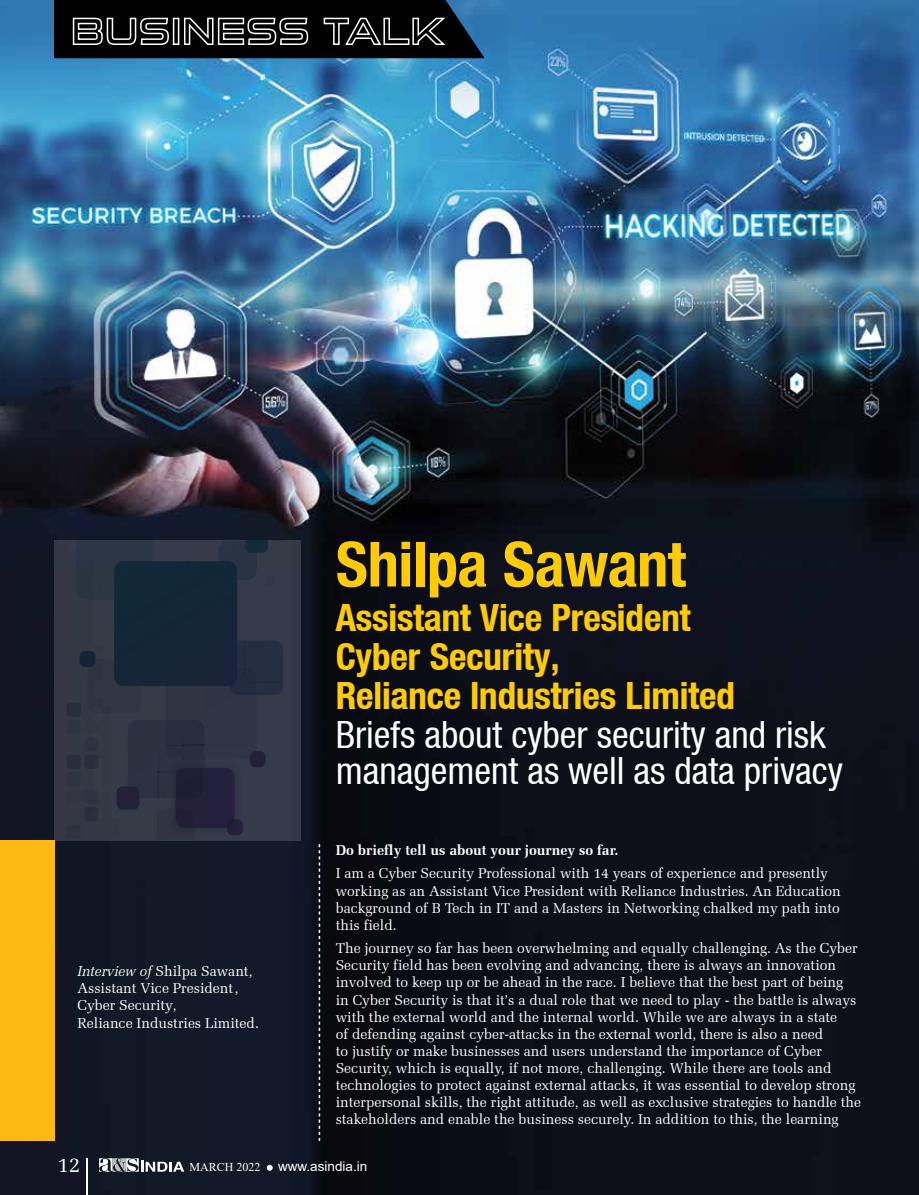
<style>
.page{position:relative;width:919px;height:1195px;background:#fff}
.page>*{position:absolute;margin:0;border:0;box-sizing:border-box;transform-origin:0 0}
.t1{font:62.25px "Heavenetica Cond 7 Bold SH";color:#ffcb05}
.t2{font:37.5px/38.2px "Heavenetica Cond 7 Bold SH";color:#ffcb05}
.t3{font:21px "Zapf Elliptical 711 BT";color:#fff}
.t4{font:14.25px/17.1px "Zapf Elliptical 711 BT";color:#fff}
.t5{font:13.5px "Arial";color:#fff}
.t6{font:12px "Times New Roman";color:#fff}
.s1{font-style:italic}
.s2{font-family:"Heavenetica Cond 5 SH";color:#fff}
.s3{font-weight:700}
</style>
<div class="page">
<img style="left:0;top:0;width:918px;height:1195px">
<svg style="left:54px;top:540px;width:247px;height:300px"></svg>
<svg style="left:54px;top:0;width:430px;height:58px"></svg>
<div style="left:0;top:840px;width:54px;height:300px;background:#fdb913"></div>
<svg style="left:318px;top:844px;width:2px;height:297px"></svg>
<svg style="left:99px;top:1158px;width:85px;height:14px"></svg>
<svg style="left:267px;top:1165px;width:6px;height:6px"></svg>
<hr style="left:87px;top:1158px;width:1px;height:37px;background:#fff">
<p class="t4" style="left:77px;top:963px;width:183px"><span class="s1">Interview of</span> Shilpa Sawant,<br>Assistant Vice President,<br>Cyber Security,<br>Reliance Industries Limited.</p>
<p class="t1" style="left:335px;top:524px;width:351px">Shilpa Sawant</p>
<p class="t2" style="left:335px;top:597px;width:509px">Assistant Vice President<br>Cyber Security,<br>Reliance Industries Limited<br><span class="s2">Briefs about cyber security and risk management as well as data privacy</span></p>
<p class="t4" style="left:335px;top:838px;width:493px;line-height:23.5px"><span class="s3">Do briefly tell us about your journey so far.<br></span>I am a Cyber Security Professional with 14 years of experience and presently</p>
<p class="t4" style="left:335px;top:882px;width:506px;text-align:justify">working as an Assistant Vice President with Reliance Industries. An Education background of B Tech in IT and a Masters in Networking chalked my path into this field.</p>
<p class="t4" style="left:335px;top:940px;width:527px">The journey so far has been overwhelming and equally challenging. As the Cyber Security field has been evolving and advancing, there is always an innovation involved to keep up or be ahead in the race. I believe that the best part of being<br>in Cyber Security is that it’s a dual role that we need to play - the battle is always with the external world and the internal world. While we are always in a state<br>of defending against cyber-attacks in the external world, there is also a need<br>to justify or make businesses and users understand the importance of Cyber Security, which is equally, if not more, challenging. While there are tools and technologies to protect against external attacks, it was essential to develop strong interpersonal skills, the right attitude, as well as exclusive strategies to handle the stakeholders and enable the business securely. In addition to this, the learning</p>
<p class="t3" style="left:57px;top:1152px;width:25px">12</p>
<p class="t6" style="left:189px;top:1159px;width:73px">MARCH 2022</p>
<p class="t5" style="left:278px;top:1157px;width:91px">www.asindia.in</p>
</div>
